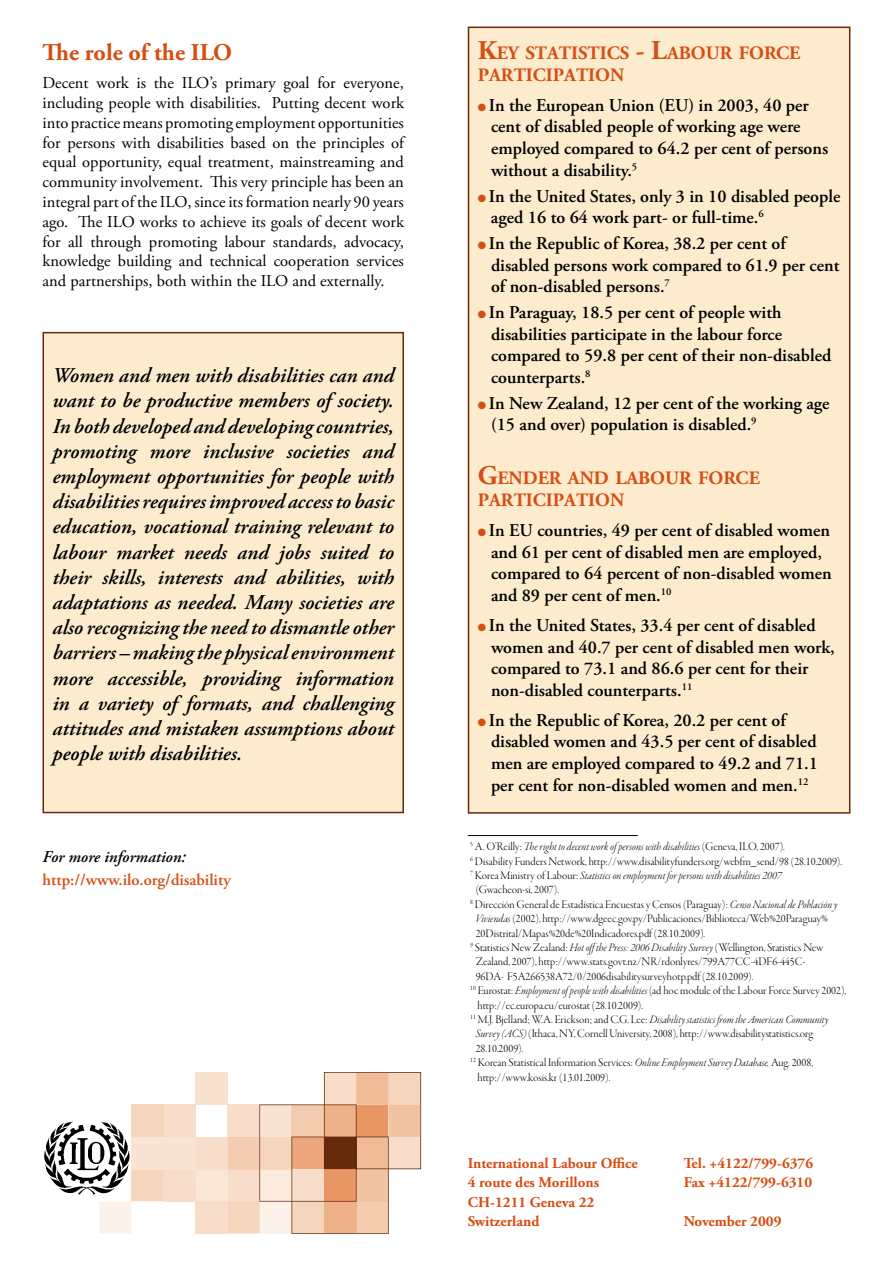
<style>
.page{position:relative;width:893px;height:1263px;background:#fff}
.page>*{position:absolute;margin:0;border:0;box-sizing:border-box;transform-origin:0 0}
.t1{font:700 24px "Adobe Garamond Pro";color:#d54e13}
.t2{font:italic 600 21px/25.2px "Adobe Garamond Pro";color:#000;text-align:justify}
.t3{font:700 18.9px/21.6px "Adobe Garamond Pro";color:#d54e13}
.t4{font:600 18px/21.6px "Adobe Garamond Pro";color:#000}
.t5{font:16.5px/19.8px "Adobe Garamond Pro";color:#000;text-align:justify}
.t6{font:600 16.5px "Adobe Garamond Pro";color:#d54e13}
.t7{font:italic 600 16.5px "Adobe Garamond Pro";color:#000}
.t8{font:700 15px/19.5px "Adobe Garamond Pro";color:#d54e13}
.t9{font:12px "Garamond Premr Pro Lt Disp";color:#000}
.t10{font:12px "Garamond Premr Pro Lt It Disp";color:#000}
.s1{font-size:27px}
.s2{color:#d54e13}
.s3{font-family:"Garamond Premr Pro Lt Disp"}
.s4{font-family:"Garamond Premr Pro Lt It Disp"}
</style>
<div class="page">
<div style="left:195px;top:1169px;width:33px;height:32px;background:#fae6d7"></div>
<div style="left:195px;top:1137px;width:33px;height:32px;background:#f8ddca"></div>
<div style="left:163px;top:1169px;width:32px;height:32px;background:#f8ddca"></div>
<div style="left:163px;top:1137px;width:32px;height:32px;background:#f9e4d4"></div>
<div style="left:163px;top:1105px;width:32px;height:32px;background:#f8ddca"></div>
<div style="left:195px;top:1201px;width:33px;height:32px;background:#f8ddca"></div>
<div style="left:195px;top:1073px;width:33px;height:32px;background:#f9e1cf"></div>
<svg style="left:228px;top:1072px;width:193px;height:162px"></svg>
<svg style="left:99px;top:1169px;width:64px;height:64px"></svg>
<div style="left:131px;top:1137px;width:32px;height:32px;background:#f9e4d4"></div>
<div style="left:131px;top:1105px;width:32px;height:32px;background:#f6d5bd"></div>
<img style="left:44px;top:1121px;width:90px;height:79px">
<div style="left:43px;top:333px;width:360px;height:479px;background:#fdebce"></div>
<div style="left:43px;top:332px;width:361px;height:481px;border:2px solid #642a0b"></div>
<div style="left:468px;top:27px;width:382px;height:786px;background:#fdebce"></div>
<div style="left:468px;top:27px;width:382px;height:787px;border:2px solid #642a0b"></div>
<hr style="left:468px;top:835px;width:170px;height:1px;background:#000">
<h1 class="t1" style="left:43px;top:38px;width:191px">The role of the ILO</h1>
<p class="t5" style="left:43px;top:74px;width:363px">Decent work is the ILO’s primary goal for everyone, including people with disabilities. Putting decent work into practice means promoting employment opportunities for persons with disabilities based on the principles of equal opportunity, equal treatment, mainstreaming and community involvement. This very principle has been an integral part of the ILO, since its formation nearly 90 years ago. The ILO works to achieve its goals of decent work for all through promoting labour standards, advocacy, knowledge building and technical cooperation services and partnerships, both within the ILO and externally.</p>
<p class="t2" style="left:53px;top:364px;width:343px">Women and men with disabilities can and want to be productive members of society.<br>In both developed and developing countries, promoting more inclusive societies and employment opportunities for people with disabilities requires improved access to basic education, vocational training relevant to labour market needs and jobs suited to their skills, interests and abilities, with adaptations as needed. Many societies are also recognizing the need to dismantle other barriers – making the physical environment more accessible, providing information in a variety of formats, and challenging attitudes and mistaken assumptions about people with disabilities.</p>
<p class="t7" style="left:43px;top:848px;width:145px">For more information:</p>
<p class="t6" style="left:43px;top:870px;width:190px">http://www.ilo.org/disability</p>
<p class="t3" style="left:478px;top:43px;width:324px"><span class="s1">K</span>EY STATISTICS <span class="s1">- L</span>ABOUR FORCE<br>PARTICIPATION</p>
<p class="t4" style="left:491px;top:95px;width:339px;text-indent:-13px"><span class="s2">●</span> In the European Union (EU) in 2003, 40 per cent of disabled people of working age were employed compared to 64.2 per cent of persons without a disability.<sup>5</sup></p>
<p class="t4" style="left:491px;top:185px;width:351px;text-indent:-13px"><span class="s2">●</span> In the United States, only 3 in 10 disabled people aged 16 to 64 work part- or full-time.<sup>6</sup></p>
<p class="t4" style="left:491px;top:233px;width:350px;text-indent:-13px"><span class="s2">●</span> In the Republic of Korea, 38.2 per cent of disabled persons work compared to 61.9 per cent of non-disabled persons.<sup>7</sup></p>
<p class="t4" style="left:491px;top:302px;width:342px;text-indent:-13px"><span class="s2">●</span> In Paraguay, 18.5 per cent of people with disabilities participate in the labour force compared to 59.8 per cent of their non-disabled counterparts.<sup>8</sup></p>
<p class="t4" style="left:491px;top:392px;width:340px;text-indent:-13px"><span class="s2">●</span> In New Zealand, 12 per cent of the working age (15 and over) population is disabled.<sup>9</sup></p>
<p class="t3" style="left:478px;top:468px;width:284px"><span class="s1">G</span>ENDER AND LABOUR FORCE<br>PARTICIPATION</p>
<p class="t4" style="left:491px;top:520px;width:342px;text-indent:-13px"><span class="s2">●</span> In EU countries, 49 per cent of disabled women and 61 per cent of disabled men are employed, compared to 64 percent of non-disabled women and 89 per cent of men.<sup>10</sup></p>
<p class="t4" style="left:491px;top:615px;width:345px;text-indent:-13px"><span class="s2">●</span> In the United States, 33.4 per cent of disabled women and 40.7 per cent of disabled men work, compared to 73.1 and 86.6 per cent for their non-disabled counterparts.<sup>11</sup></p>
<p class="t4" style="left:491px;top:709px;width:328px;text-indent:-13px"><span class="s2">●</span> In the Republic of Korea, 20.2 per cent of disabled women and 43.5 per cent of disabled men are employed compared to 49.2 and 71.1 per cent for non-disabled women and men.<sup>12</sup></p>
<p class="t10" style="left:470px;top:840px;width:316px"><sup>5</sup> <span class="s3">A. O’Reilly:</span> The right to decent work of persons with disabilities <span class="s3">(Geneva, ILO, 2007).</span></p>
<p class="t9" style="left:470px;top:854px;width:373px"><sup>6</sup> Disability Funders Network, http://www.disabilityfunders.org/webfm_send/98 (28.10.2009).</p>
<p class="t10" style="left:470px;top:869px;width:313px"><sup>7</sup> <span class="s3">Korea Ministry of Labour:</span> Statistics on employment for persons with disabilities 2007</p>
<p class="t9" style="left:476px;top:883px;width:85px">(Gwacheon-si, 2007).</p>
<p class="t9" style="left:470px;top:897px;width:369px"><sup>8</sup> Dirección General de Estadística Encuestas y Censos (Paraguay): <span class="s4">Censo Nacional de Población y</span></p>
<p class="t9" style="left:476px;top:912px;width:353px"><span class="s4">Viviendas</span> (2002), http://www.dgeec.gov.py/Publicaciones/Biblioteca/Web%20Paraguay%</p>
<p class="t9" style="left:476px;top:926px;width:231px">20Distrital/Mapas%20de%20Indicadores.pdf (28.10.2009).</p>
<p class="t9" style="left:470px;top:941px;width:354px"><sup>9</sup> Statistics New Zealand: <span class="s4">Hot offthe Press: 2006 Disability Survey</span> (Wellington, Statistics New</p>
<p class="t9" style="left:476px;top:955px;width:331px">Zealand, 2007), http://www.stats.govt.nz/NR/rdonlyres/799A77CC-4DF6-445C-</p>
<p class="t9" style="left:476px;top:969px;width:279px">96DA- F5A266538A72/0/2006disabilitysurveyhotp.pdf (28.10.2009).</p>
<p class="t9" style="left:470px;top:984px;width:377px"><sup>10</sup> Eurostat: <span class="s4">Employment of people with disabilities</span> (ad hoc module of the Labour Force Survey 2002),</p>
<p class="t9" style="left:477px;top:998px;width:167px">http://ec.europa.eu/eurostat (28.10.2009).</p>
<p class="t10" style="left:470px;top:1013px;width:360px"><sup>11</sup> <span class="s3">M.J. Bjelland; W.A. Erickson; and C.G. Lee:</span> Disability statistics from the American Community</p>
<p class="t9" style="left:476px;top:1027px;width:339px"><span class="s4">Survey (ACS)</span> (Ithaca, NY, Cornell University, 2008), http://www.disabilitystatistics.org</p>
<p class="t9" style="left:476px;top:1041px;width:49px">28.10.2009).</p>
<p class="t9" style="left:470px;top:1056px;width:344px"><sup>12</sup> Korean Statistical Information Services: <span class="s4">Online Employment Survey Database,</span> Aug. 2008,</p>
<p class="t9" style="left:477px;top:1070px;width:134px">http://www.kosis.kr (13.01.2009).</p>
<p class="t8" style="left:468px;top:1153px;width:172px">International Labour Office</p>
<p class="t8" style="left:684px;top:1153px;width:131px">Tel. +4122/799-6376</p>
<p class="t8" style="left:468px;top:1173px;width:133px">4 route des Morillons</p>
<p class="t8" style="left:684px;top:1173px;width:130px">Fax +4122/799-6310</p>
<p class="t8" style="left:468px;top:1192px;width:128px">CH-1211 Geneva 22<br>Switzerland</p>
<p class="t8" style="left:684px;top:1212px;width:99px">November 2009</p>
</div>
